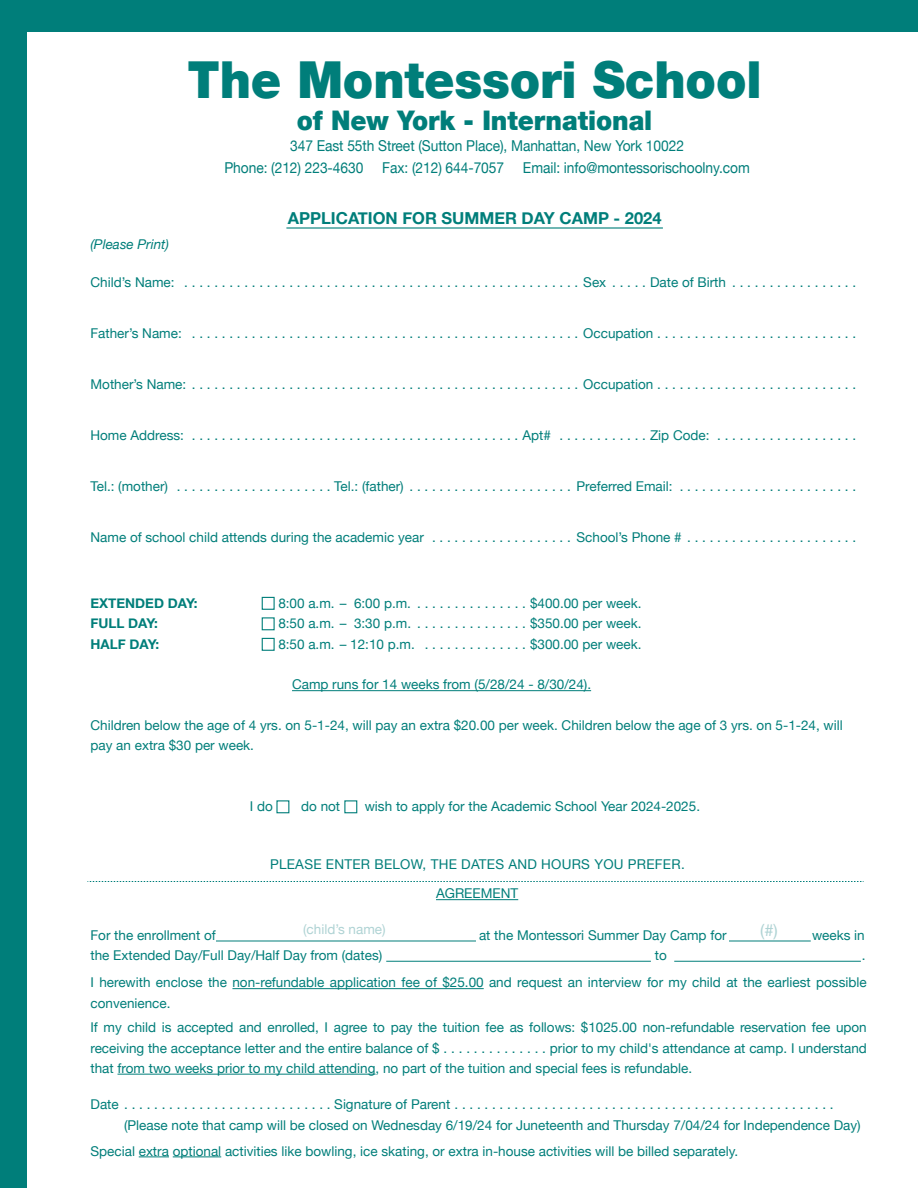
<style>
.page{position:relative;width:918px;height:1188px;background:#fff}
.page>*{position:absolute;margin:0;border:0;box-sizing:border-box;transform-origin:0 0}
.t1{font:900 51px "Helvetica Neue CE";letter-spacing:-.005em;color:#007e7a;scale:.95 1}
.t2{font:900 27px "Helvetica Neue CE";letter-spacing:-.005em;color:#007e7a;scale:.95 1}
.t3{font:700 16.5px "Helvetica Neue";color:#007e7a}
.t4{font:16.5px "Helvetica Neue";color:#afd3d4}
.t5{font:15px/22px "Helvetica Neue";letter-spacing:-.005em;color:#007e7a;scale:.92 1}
.t6{font:13.5px/19.5px "Helvetica Neue";color:#007e7a}
.t7{font:13.5px/29.5px "Helvetica Neue";letter-spacing:.02em;color:#007e7a;text-align:center}
.t8{font:700 13.5px "Helvetica Neue";color:#007e7a}
.t9{font:italic 13.5px "Helvetica Neue";color:#007e7a}
.t10{font:13.5px "Helvetica Neue";color:#afd3d4}
</style>
<div class="page">
<hr style="left:286px;top:227px;width:377px;height:2px;background:#007e7a">
<hr style="left:436px;top:899px;width:82px;height:1px;background:#007e7a">
<hr style="left:292px;top:690px;width:299px;height:1px;background:#007e7a">
<div style="left:262px;top:597px;width:13px;height:13px;border:1px solid #007e7a"></div>
<div style="left:262px;top:617px;width:13px;height:13px;border:1px solid #007e7a"></div>
<div style="left:262px;top:638px;width:13px;height:13px;border:1px solid #007e7a"></div>
<div style="left:276px;top:800px;width:13px;height:13px;border:1px solid #007e7a"></div>
<div style="left:344px;top:800px;width:13px;height:13px;border:1px solid #007e7a"></div>
<svg style="left:88px;top:881px;width:776px;height:1px"></svg>
<hr style="left:216px;top:941px;width:260px;height:1px;background:#007e7a">
<hr style="left:729px;top:941px;width:82px;height:1px;background:#007e7a">
<hr style="left:674px;top:961px;width:187px;height:1px;background:#007e7a">
<hr style="left:386px;top:961px;width:265px;height:1px;background:#007e7a">
<hr style="left:232px;top:988px;width:252px;height:1px;background:#007e7a">
<hr style="left:118px;top:1074px;width:258px;height:1px;background:#007e7a">
<hr style="left:139px;top:1157px;width:30px;height:1px;background:#007e7a">
<hr style="left:173px;top:1157px;width:48px;height:1px;background:#007e7a">
<div style="left:0;top:0;width:918px;height:31px;background:#007e7a"></div>
<div style="left:0;top:0;width:27px;height:1188px;background:#007e7a"></div>
<h1 class="t1" style="left:187px;top:48px;width:606px">The Montessori School</h1>
<h2 class="t2" style="left:297px;top:103px;width:376px">of New York - International</h2>
<p class="t5" style="left:224px;top:136px;width:501px;text-indent:66px">347 East 55th Street (Sutton Place), Manhattan, New York 10022<br>Phone: (212) 223-4630</p>
<p class="t5" style="left:382px;top:158px;width:134px">Fax: (212) 644-7057</p>
<p class="t5" style="left:523px;top:158px;width:248px">Email: info@montessorischoolny.com</p>
<p class="t9" style="left:91px;top:235px;width:80px">(Please Print)</p>
<p class="t3" style="left:288px;top:206px;width:375px">APPLICATION FOR SUMMER DAY CAMP - 2024</p>
<p class="t6" style="left:91px;top:273px;width:767px">Child’s Name: . . . . . . . . . . . . . . . . . . . . . . . . . . . . . . . . . . . . . . . . . . . . . . . . . . . . . Sex . . . . . Date of Birth . . . . . . . . . . . . . . . . .</p>
<p class="t6" style="left:91px;top:324px;width:767px">Father’s Name: . . . . . . . . . . . . . . . . . . . . . . . . . . . . . . . . . . . . . . . . . . . . . . . . . . . . Occupation . . . . . . . . . . . . . . . . . . . . . . . . . . .</p>
<p class="t6" style="left:91px;top:375px;width:767px">Mother’s Name: . . . . . . . . . . . . . . . . . . . . . . . . . . . . . . . . . . . . . . . . . . . . . . . . . . . . Occupation . . . . . . . . . . . . . . . . . . . . . . . . . . .</p>
<p class="t6" style="left:91px;top:426px;width:767px">Home Address: . . . . . . . . . . . . . . . . . . . . . . . . . . . . . . . . . . . . . . . . . . . . Apt# . . . . . . . . . . . . Zip Code: . . . . . . . . . . . . . . . . . . .</p>
<p class="t6" style="left:91px;top:477px;width:767px">Tel.: (mother) . . . . . . . . . . . . . . . . . . . . . Tel.: (father) . . . . . . . . . . . . . . . . . . . . . . Preferred Email: . . . . . . . . . . . . . . . . . . . . . . . .</p>
<p class="t6" style="left:91px;top:528px;width:767px">Name of school child attends during the academic year . . . . . . . . . . . . . . . . . . . School’s Phone # . . . . . . . . . . . . . . . . . . . . . . .</p>
<p class="t8" style="left:91px;top:592px;width:109px">EXTENDED DAY:</p>
<p class="t6" style="left:278px;top:594px;width:365px">8:00 a.m. – 6:00 p.m. . . . . . . . . . . . . . . . $400.00 per week.</p>
<p class="t8" style="left:91px;top:613px;width:69px">FULL DAY:</p>
<p class="t6" style="left:278px;top:615px;width:365px">8:50 a.m. – 3:30 p.m. . . . . . . . . . . . . . . . $350.00 per week.</p>
<p class="t8" style="left:91px;top:633px;width:70px">HALF DAY:</p>
<p class="t6" style="left:278px;top:635px;width:365px">8:50 a.m. – 12:10 p.m. . . . . . . . . . . . . . . $300.00 per week.</p>
<p class="t6" style="left:292px;top:676px;width:301px">Camp runs for 14 weeks from (5/28/24 - 8/30/24).</p>
<p class="t6" style="left:91px;top:717px;width:754px">Children below the age of 4 yrs. on 5-1-24, will pay an extra $20.00 per week. Children below the age of 3 yrs. on 5-1-24, will pay an extra $30 per week.</p>
<p class="t6" style="left:250px;top:797px;width:25px">I do</p>
<p class="t6" style="left:301px;top:797px;width:41px">do not</p>
<p class="t6" style="left:365px;top:797px;width:337px">wish to apply for the Academic School Year 2024-2025.</p>
<p class="t6" style="left:91px;top:926px;width:127px">For the enrollment of</p>
<p class="t7" style="left:270px;top:850px;width:416px">PLEASE ENTER BELOW, THE DATES AND HOURS YOU PREFER.<br>AGREEMENT</p>
<p class="t10" style="left:303px;top:920px;width:84px">(child’s name)</p>
<p class="t6" style="left:479px;top:926px;width:249px">at the Montessori Summer Day Camp for</p>
<p class="t4" style="left:760px;top:919px;width:19px">(#)</p>
<p class="t6" style="left:812px;top:926px;width:54px">weeks in</p>
<p class="t6" style="left:91px;top:946px;width:293px">the Extended Day/Full Day/Half Day from (dates)</p>
<p class="t6" style="left:655px;top:946px;width:14px">to</p>
<p class="t6" style="left:91px;top:942px;width:778px;line-height:27.5px;text-align:right">.<br>I herewith enclose the non-refundable application fee of $25.00 and request an interview for my child at the earliest possible</p>
<p class="t6" style="left:91px;top:991px;width:778px;line-height:24.8px">convenience.<br>If my child is accepted and enrolled, I agree to pay the tuition fee as follows: $1025.00 non-refundable reservation fee upon</p>
<p class="t6" style="left:91px;top:1038px;width:778px;line-height:20.2px">receiving the acceptance letter and the entire balance of $ . . . . . . . . . . . . . . prior to my child's attendance at camp. I understand that from two weeks prior to my child attending, no part of the tuition and special fees is refundable.</p>
<p class="t6" style="left:91px;top:1095px;width:745px">Date . . . . . . . . . . . . . . . . . . . . . . . . . . . . Signature of Parent . . . . . . . . . . . . . . . . . . . . . . . . . . . . . . . . . . . . . . . . . . . . . . . . . . .</p>
<p class="t6" style="left:124px;top:1117px;width:738px">(Please note that camp will be closed on Wednesday 6/19/24 for Juneteenth and Thursday 7/04/24 for Independence Day)</p>
<p class="t6" style="left:91px;top:1142px;width:649px">Special extra optional activities like bowling, ice skating, or extra in-house activities will be billed separately.</p>
</div>
